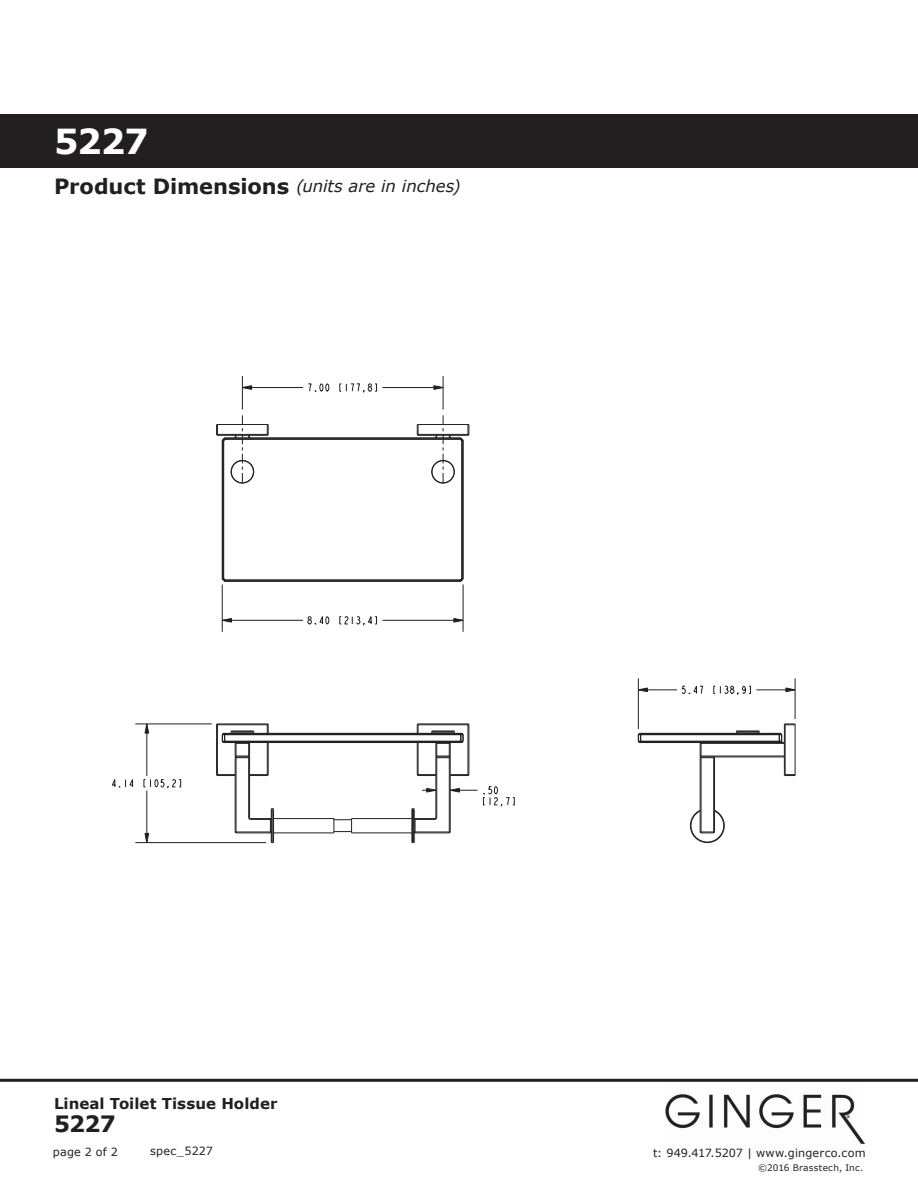
<style>
.page{position:relative;width:918px;height:1188px;background:#fff}
.page>*{position:absolute;margin:0;border:0;box-sizing:border-box;transform-origin:0 0}
.t1{font:700 34.5px "Verdana";color:#fff}
.t2{font:700 22.5px "Verdana";color:#231f20}
.t3{font:italic 16.5px "Verdana";letter-spacing:-.005em;color:#231f20}
.t4{font:700 15px "Verdana";letter-spacing:.005em;color:#231f20}
.t5{font:11.25px "Verdana";letter-spacing:.015em;color:#231f20}
.t6{font:9px "Verdana";letter-spacing:.025em;color:#231f20}
.s1{font-weight:700;font-style:normal;font-size:21px}
</style>
<div class="page">
<div style="left:0;top:114px;width:918px;height:54px;background:#231f20"></div>
<hr style="left:0;top:1079px;width:918px;height:3px;background:#231f20">
<img style="left:665px;top:1094px;width:200px;height:51px">
<svg style="left:308px;top:383px;width:21px;height:9px"></svg>
<svg style="left:339px;top:383px;width:38px;height:10px"></svg>
<svg style="left:243px;top:385px;width:9px;height:5px"></svg>
<svg style="left:433px;top:385px;width:10px;height:5px"></svg>
<svg style="left:681px;top:685px;width:23px;height:9px"></svg>
<svg style="left:713px;top:685px;width:38px;height:10px"></svg>
<svg style="left:785px;top:687px;width:10px;height:5px"></svg>
<svg style="left:639px;top:687px;width:9px;height:5px"></svg>
<svg style="left:307px;top:616px;width:22px;height:9px"></svg>
<svg style="left:339px;top:616px;width:38px;height:10px"></svg>
<svg style="left:453px;top:618px;width:10px;height:5px"></svg>
<svg style="left:223px;top:618px;width:9px;height:5px"></svg>
<svg style="left:112px;top:779px;width:22px;height:9px"></svg>
<svg style="left:144px;top:779px;width:37px;height:10px"></svg>
<svg style="left:144px;top:723px;width:5px;height:11px"></svg>
<svg style="left:144px;top:833px;width:5px;height:9px"></svg>
<hr style="left:217px;top:724px;width:1px;height:52px;background:#231f20">
<hr style="left:236px;top:743px;width:1px;height:90px;background:#231f20">
<hr style="left:248px;top:743px;width:1px;height:75px;background:#231f20">
<hr style="left:267px;top:743px;width:1px;height:33px;background:#231f20">
<hr style="left:272px;top:809px;width:1px;height:34px;background:#231f20">
<hr style="left:235px;top:832px;width:36px;height:1px;background:#231f20">
<hr style="left:414px;top:832px;width:36px;height:1px;background:#231f20">
<hr style="left:225px;top:741px;width:236px;height:1px;background:#231f20">
<hr style="left:413px;top:809px;width:1px;height:34px;background:#231f20">
<hr style="left:225px;top:734px;width:236px;height:1px;background:#231f20">
<hr style="left:418px;top:743px;width:1px;height:33px;background:#231f20">
<hr style="left:217px;top:725px;width:51px;height:1px;background:#231f20">
<hr style="left:417px;top:725px;width:52px;height:1px;background:#231f20">
<hr style="left:449px;top:743px;width:1px;height:90px;background:#231f20">
<hr style="left:468px;top:724px;width:1px;height:52px;background:#231f20">
<hr style="left:701px;top:743px;width:1px;height:90px;background:#231f20">
<hr style="left:713px;top:757px;width:1px;height:76px;background:#231f20">
<hr style="left:785px;top:724px;width:1px;height:52px;background:#231f20">
<hr style="left:700px;top:756px;width:84px;height:1px;background:#231f20">
<hr style="left:700px;top:743px;width:84px;height:1px;background:#231f20">
<hr style="left:641px;top:741px;width:138px;height:1px;background:#231f20">
<hr style="left:641px;top:734px;width:138px;height:1px;background:#231f20">
<hr style="left:225px;top:580px;width:235px;height:1px;background:#231f20">
<hr style="left:223px;top:441px;width:1px;height:137px;background:#231f20">
<hr style="left:225px;top:439px;width:235px;height:1px;background:#231f20">
<hr style="left:417px;top:434px;width:52px;height:1px;background:#231f20">
<hr style="left:217px;top:434px;width:51px;height:1px;background:#231f20">
<hr style="left:461px;top:441px;width:1px;height:137px;background:#231f20">
<hr style="left:462px;top:441px;width:1px;height:137px;background:#231f20">
<div style="left:432px;top:461px;width:22px;height:22px;border:1px solid #231f20;border-radius:50%"></div>
<hr style="left:147px;top:724px;width:1px;height:52px;background:#231f20">
<hr style="left:147px;top:791px;width:1px;height:52px;background:#231f20">
<hr style="left:135px;top:842px;width:131px;height:1px;background:#231f20">
<svg style="left:422px;top:788px;width:14px;height:5px"></svg>
<svg style="left:451px;top:786px;width:64px;height:21px"></svg>
<hr style="left:135px;top:724px;width:77px;height:1px;background:#231f20">
<hr style="left:638px;top:678px;width:1px;height:51px;background:#231f20">
<hr style="left:795px;top:678px;width:1px;height:41px;background:#231f20">
<hr style="left:756px;top:690px;width:39px;height:1px;background:#231f20">
<hr style="left:638px;top:690px;width:39px;height:1px;background:#231f20">
<hr style="left:382px;top:620px;width:81px;height:1px;background:#231f20">
<hr style="left:222px;top:620px;width:81px;height:1px;background:#231f20">
<hr style="left:222px;top:584px;width:1px;height:48px;background:#231f20">
<hr style="left:242px;top:376px;width:1px;height:34px;background:#231f20">
<hr style="left:382px;top:387px;width:61px;height:1px;background:#231f20">
<hr style="left:242px;top:387px;width:61px;height:1px;background:#231f20">
<hr style="left:443px;top:376px;width:1px;height:34px;background:#231f20">
<hr style="left:463px;top:584px;width:1px;height:48px;background:#231f20">
<hr style="left:216px;top:725px;width:1px;height:50px;background:#231f20">
<hr style="left:235px;top:758px;width:1px;height:74px;background:#231f20">
<hr style="left:249px;top:758px;width:1px;height:60px;background:#231f20">
<hr style="left:268px;top:743px;width:1px;height:32px;background:#231f20">
<hr style="left:271px;top:809px;width:1px;height:33px;background:#231f20">
<hr style="left:273px;top:809px;width:1px;height:33px;background:#231f20">
<hr style="left:352px;top:833px;width:60px;height:1px;background:#231f20">
<hr style="left:236px;top:833px;width:34px;height:1px;background:#231f20">
<hr style="left:274px;top:833px;width:60px;height:1px;background:#231f20">
<hr style="left:415px;top:833px;width:34px;height:1px;background:#231f20">
<hr style="left:352px;top:818px;width:60px;height:1px;background:#231f20">
<hr style="left:224px;top:742px;width:238px;height:1px;background:#231f20">
<hr style="left:412px;top:809px;width:1px;height:33px;background:#231f20">
<hr style="left:414px;top:809px;width:1px;height:33px;background:#231f20">
<hr style="left:417px;top:743px;width:1px;height:32px;background:#231f20">
<hr style="left:224px;top:733px;width:238px;height:1px;background:#231f20">
<hr style="left:418px;top:724px;width:50px;height:1px;background:#231f20">
<hr style="left:217px;top:724px;width:50px;height:1px;background:#231f20">
<hr style="left:436px;top:758px;width:1px;height:60px;background:#231f20">
<hr style="left:450px;top:758px;width:1px;height:74px;background:#231f20">
<hr style="left:469px;top:725px;width:1px;height:50px;background:#231f20">
<hr style="left:700px;top:758px;width:1px;height:74px;background:#231f20">
<hr style="left:714px;top:758px;width:1px;height:74px;background:#231f20">
<hr style="left:784px;top:725px;width:1px;height:50px;background:#231f20">
<hr style="left:795px;top:724px;width:1px;height:52px;background:#231f20">
<hr style="left:701px;top:757px;width:83px;height:1px;background:#231f20">
<hr style="left:640px;top:742px;width:144px;height:1px;background:#231f20">
<hr style="left:640px;top:733px;width:140px;height:1px;background:#231f20">
<hr style="left:225px;top:581px;width:236px;height:1px;background:#231f20">
<hr style="left:222px;top:440px;width:1px;height:139px;background:#231f20">
<svg style="left:235px;top:415px;width:15px;height:68px"></svg>
<hr style="left:225px;top:438px;width:236px;height:1px;background:#231f20">
<hr style="left:418px;top:435px;width:50px;height:1px;background:#231f20">
<hr style="left:217px;top:435px;width:50px;height:1px;background:#231f20">
<hr style="left:217px;top:424px;width:51px;height:1px;background:#231f20">
<hr style="left:417px;top:424px;width:52px;height:1px;background:#231f20">
<svg style="left:443px;top:415px;width:8px;height:68px"></svg>
<hr style="left:463px;top:440px;width:1px;height:139px;background:#231f20">
<svg style="left:248px;top:817px;width:104px;height:16px"></svg>
<svg style="left:267px;top:723px;width:2px;height:10px"></svg>
<svg style="left:216px;top:774px;width:19px;height:2px"></svg>
<svg style="left:250px;top:774px;width:19px;height:2px"></svg>
<svg style="left:414px;top:817px;width:23px;height:16px"></svg>
<svg style="left:417px;top:723px;width:2px;height:10px"></svg>
<svg style="left:417px;top:774px;width:19px;height:2px"></svg>
<svg style="left:450px;top:774px;width:19px;height:2px"></svg>
<svg style="left:690px;top:810px;width:35px;height:33px"></svg>
<svg style="left:784px;top:774px;width:11px;height:2px"></svg>
<svg style="left:784px;top:723px;width:11px;height:3px"></svg>
<svg style="left:700px;top:743px;width:15px;height:15px"></svg>
<svg style="left:736px;top:731px;width:24px;height:2px"></svg>
<div style="left:231px;top:460px;width:23px;height:23px;border:1px solid #231f20;border-radius:50%"></div>
<svg style="left:267px;top:425px;width:2px;height:11px"></svg>
<div style="left:432px;top:460px;width:23px;height:23px;border:1px solid #231f20;border-radius:50%"></div>
<svg style="left:417px;top:425px;width:2px;height:11px"></svg>
<svg style="left:431px;top:731px;width:33px;height:27px"></svg>
<svg style="left:222px;top:731px;width:32px;height:27px"></svg>
<svg style="left:778px;top:733px;width:5px;height:9px"></svg>
<svg style="left:638px;top:733px;width:4px;height:10px"></svg>
<svg style="left:460px;top:578px;width:4px;height:4px"></svg>
<svg style="left:460px;top:425px;width:10px;height:17px"></svg>
<svg style="left:216px;top:425px;width:10px;height:17px"></svg>
<h1 class="t1" style="left:54px;top:117px;width:96px">5227</h1>
<h3 class="t3" style="left:54px;top:175px;width:408px"><span class="s1">Product Dimensions</span> (units are in inches)</h3>
<h3 class="t4" style="left:54px;top:1093px;width:225px">Lineal Toilet Tissue Holder</h3>
<h2 class="t2" style="left:54px;top:1108px;width:63px">5227</h2>
<p class="t5" style="left:150px;top:1143px;width:65px">spec_5227</p>
<p class="t5" style="left:53px;top:1144px;width:67px">page 2 of 2</p>
<p class="t5" style="left:653px;top:1145px;width:214px">t: 949.417.5207 | www.gingerco.com</p>
<p class="t6" style="left:758px;top:1161px;width:107px">©2016 Brasstech, Inc.</p>
</div>
